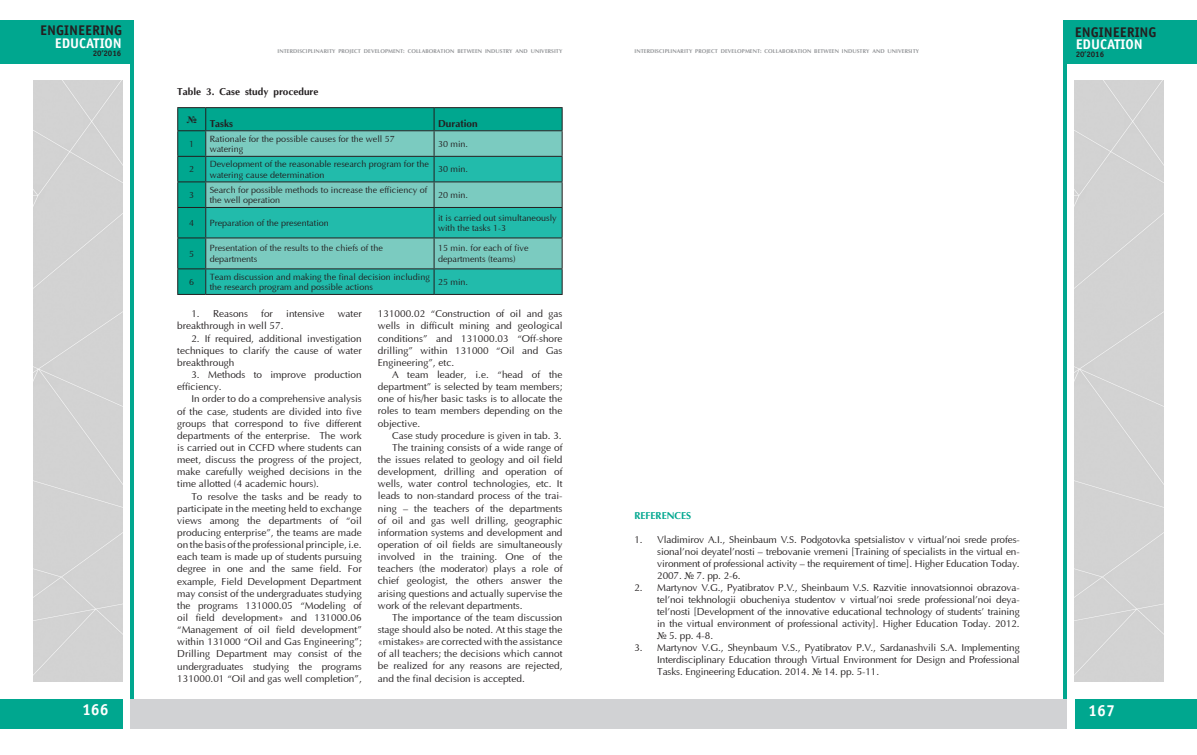
<style>
.page{position:relative;width:1197px;height:755px;background:#fff}
.page>*{position:absolute;margin:0;border:0;box-sizing:border-box;transform-origin:0 0}
.t1{font:700 16px "Officina Sans C";color:#fff}
.t2{font:700 14px "Officina Sans C";color:#231f20}
.t3{font:700 14px "Officina Sans C";color:#fff}
.t4{font:10px/12.1px "Optima";color:#231f20;text-align:justify}
.t5{font:700 10px "AG Optima";color:#231f20}
.t6{font:700 10px "AG Optima";color:#00a78f}
.t7{font:700 9.7px "Times New Roman";color:#231f20}
.t8{font:9px/10.8px "Optima";color:#231f20}
.t9{font:700 8px "Officina Sans C";color:#231f20}
.t10{font:700 5.5px "AG Optima";letter-spacing:.01em;color:#939598}
.s1{font-family:"Times New Roman"}
</style>
<div class="page">
<div style="left:1063px;top:20px;width:133px;height:43px;background:#00a78f"></div>
<div style="left:1074px;top:698px;width:122px;height:30px;background:#00a78f"></div>
<div style="left:0;top:698px;width:122px;height:30px;background:#00a78f"></div>
<div style="left:0;top:20px;width:133px;height:43px;background:#00a78f"></div>
<hr style="left:1063px;top:45px;width:3px;height:653px;background:#00a78f">
<hr style="left:130px;top:45px;width:3px;height:653px;background:#00a78f">
<div style="left:33px;top:80px;width:89px;height:601px;background:#d3d3d3"></div>
<div style="left:130px;top:698px;width:468px;height:30px;background:#d1d2d4"></div>
<div style="left:598px;top:698px;width:468px;height:30px;background:#d1d2d4"></div>
<div style="left:1074px;top:80px;width:89px;height:601px;background:#d3d3d3"></div>
<div style="left:178px;top:108px;width:383px;height:160px;background:#00a78f"></div>
<svg style="left:206px;top:131px;width:355px;height:25px;fill:#7bcbc0"></svg>
<svg style="left:206px;top:157px;width:355px;height:137px;fill:#22bbab"></svg>
<hr style="left:206px;top:107px;width:228px;height:1px;background:#231f20">
<hr style="left:434px;top:107px;width:128px;height:1px;background:#231f20">
<hr style="left:206px;top:130px;width:228px;height:1px;background:#231f20">
<hr style="left:434px;top:130px;width:128px;height:1px;background:#231f20">
<hr style="left:206px;top:156px;width:228px;height:1px;background:#231f20">
<hr style="left:434px;top:156px;width:128px;height:1px;background:#231f20">
<hr style="left:206px;top:181px;width:228px;height:1px;background:#231f20">
<hr style="left:434px;top:181px;width:128px;height:1px;background:#231f20">
<hr style="left:206px;top:207px;width:228px;height:1px;background:#231f20">
<hr style="left:434px;top:207px;width:128px;height:1px;background:#231f20">
<svg style="left:433px;top:108px;width:1px;height:129px"></svg>
<svg style="left:561px;top:108px;width:1px;height:129px"></svg>
<svg style="left:177px;top:107px;width:29px;height:131px"></svg>
<hr style="left:177px;top:238px;width:1px;height:30px;background:#231f20">
<hr style="left:206px;top:237px;width:228px;height:1px;background:#231f20">
<hr style="left:205px;top:238px;width:1px;height:30px;background:#231f20">
<hr style="left:434px;top:237px;width:128px;height:1px;background:#231f20">
<hr style="left:433px;top:238px;width:1px;height:30px;background:#231f20">
<hr style="left:561px;top:238px;width:1px;height:30px;background:#231f20">
<hr style="left:206px;top:268px;width:228px;height:1px;background:#231f20">
<hr style="left:434px;top:268px;width:128px;height:1px;background:#231f20">
<svg style="left:433px;top:269px;width:1px;height:25px"></svg>
<svg style="left:561px;top:269px;width:1px;height:25px"></svg>
<svg style="left:177px;top:268px;width:29px;height:27px"></svg>
<hr style="left:206px;top:294px;width:228px;height:1px;background:#231f20">
<hr style="left:434px;top:294px;width:128px;height:1px;background:#231f20">
<h2 class="t2" style="left:40px;top:23px;width:83px">ENGINEERING</h2>
<h2 class="t2" style="left:1074px;top:24px;width:83px">ENGINEERING</h2>
<h2 class="t3" style="left:55px;top:35px;width:69px">EDUCATION</h2>
<h2 class="t3" style="left:1075px;top:36px;width:69px">EDUCATION</h2>
<p class="t9" style="left:93px;top:49px;width:30px">20’2016</p>
<p class="t10" style="left:277px;top:48px;width:286px">INTERDISCIPLINARITY PROJECT DEVELOPMENT: COLLABORATION BETWEEN INDUSTRY AND UNIVERSITY</p>
<p class="t10" style="left:634px;top:48px;width:286px">INTERDISCIPLINARITY PROJECT DEVELOPMENT: COLLABORATION BETWEEN INDUSTRY AND UNIVERSITY</p>
<p class="t9" style="left:1075px;top:49px;width:30px">20’2016</p>
<p class="t5" style="left:177px;top:86px;width:143px">Table 3. Case study procedure</p>
<p class="t7" style="left:187px;top:112px;width:12px">№</p>
<p class="t5" style="left:210px;top:118px;width:25px">Tasks</p>
<p class="t5" style="left:438px;top:118px;width:41px">Duration</p>
<p class="t8" style="left:189px;top:139px;width:7px">1</p>
<p class="t8" style="left:210px;top:133px;width:187px">Rationale for the possible causes for the well 57 watering</p>
<p class="t8" style="left:438px;top:139px;width:32px">30 min.</p>
<p class="t8" style="left:189px;top:164px;width:7px">2</p>
<p class="t8" style="left:210px;top:159px;width:221px">Development of the reasonable research program for the watering cause determination</p>
<p class="t8" style="left:438px;top:164px;width:32px">30 min.</p>
<p class="t8" style="left:189px;top:190px;width:7px">3</p>
<p class="t8" style="left:210px;top:184px;width:219px">Search for possible methods to increase the efficiency of the well operation</p>
<p class="t8" style="left:438px;top:190px;width:32px">20 min.</p>
<p class="t8" style="left:189px;top:218px;width:7px">4</p>
<p class="t8" style="left:210px;top:218px;width:121px">Preparation of the presentation</p>
<p class="t8" style="left:438px;top:212px;width:120px">it is carried out simultaneously with the tasks 1-3</p>
<p class="t8" style="left:189px;top:248px;width:7px">5</p>
<p class="t8" style="left:210px;top:243px;width:175px">Presentation of the results to the chiefs of the departments</p>
<p class="t8" style="left:438px;top:243px;width:92px">15 min. for each of five departments (teams)</p>
<p class="t8" style="left:189px;top:277px;width:7px">6</p>
<p class="t8" style="left:210px;top:271px;width:222px">Team discussion and making the final decision including the research program and possible actions</p>
<p class="t8" style="left:438px;top:277px;width:32px">25 min.</p>
<p class="t4" style="left:191px;top:308px;width:58px">1. Reasons</p>
<p class="t4" style="left:261px;top:308px;width:13px">for</p>
<p class="t4" style="left:286px;top:308px;width:40px">intensive</p>
<p class="t4" style="left:338px;top:308px;width:25px">water</p>
<p class="t4" style="left:177px;top:320px;width:108px">breakthrough in well 57.</p>
<p class="t4" style="left:177px;top:332px;width:186px;text-indent:14px">2. If required, additional investigation techniques to clarify the cause of water breakthrough</p>
<p class="t4" style="left:177px;top:369px;width:186px;text-indent:14px">3. Methods to improve production efficiency.</p>
<p class="t4" style="left:177px;top:393px;width:186px;text-indent:14px">In order to do a comprehensive analysis of the case, students are divided into five groups that correspond to five different departments of the enterprise. The work is carried out in CCFD where students can meet, discuss the progress of the project, make carefully weighed decisions in the time allotted (4 academic hours).</p>
<p class="t4" style="left:177px;top:490px;width:186px;text-indent:14px">To resolve the tasks and be ready to participate in the meeting held to exchange views among the departments of “oil producing enterprise”, the teams are made on the basis of the professional principle, i.e. each team is made up of students pursuing degree in one and the same field. For example, Field Development Department may consist of the undergraduates studying the programs 131000.05 “Modeling of oil field development» and 131000.06 “Management of oil field development” within 131000 “Oil and Gas Engineering”; Drilling Department may consist of the undergraduates studying the programs 131000.01 “Oil and gas well completion”,</p>
<p class="t4" style="left:378px;top:308px;width:186px">131000.02 “Construction of oil and gas wells in difficult mining and geological conditions” and 131000.03 “Off-shore drilling” within 131000 “Oil and Gas Engineering”, etc.</p>
<p class="t4" style="left:378px;top:369px;width:186px;text-indent:14px">A team leader, i.e. “head of the department” is selected by team members; one of his/her basic tasks is to allocate the roles to team members depending on the objective.</p>
<p class="t4" style="left:392px;top:429px;width:171px">Case study procedure is given in tab. 3.</p>
<p class="t4" style="left:392px;top:441px;width:172px">The training consists of a wide range of</p>
<p class="t4" style="left:378px;top:453px;width:186px">the issues related to geology and oil field</p>
<p class="t4" style="left:378px;top:466px;width:186px">development, drilling and operation of</p>
<p class="t4" style="left:378px;top:478px;width:186px">wells, water control technologies, etc. It</p>
<p class="t4" style="left:378px;top:490px;width:186px">leads to non-standard process of the trai-</p>
<p class="t4" style="left:378px;top:502px;width:186px">ning – the teachers of the departments</p>
<p class="t4" style="left:378px;top:514px;width:186px">of oil and gas well drilling, geographic</p>
<p class="t4" style="left:378px;top:526px;width:186px">information systems and development and</p>
<p class="t4" style="left:378px;top:538px;width:186px">operation of oil fields are simultaneously</p>
<p class="t4" style="left:378px;top:550px;width:186px">involved in the training. One of the</p>
<p class="t4" style="left:378px;top:563px;width:186px">teachers (the moderator) plays a role of</p>
<p class="t4" style="left:378px;top:575px;width:186px">chief geologist, the others answer the</p>
<p class="t4" style="left:378px;top:587px;width:186px">arising questions and actually supervise the</p>
<p class="t4" style="left:378px;top:599px;width:146px">work of the relevant departments.</p>
<p class="t4" style="left:392px;top:611px;width:172px">The importance of the team discussion</p>
<p class="t4" style="left:378px;top:623px;width:186px">stage should also be noted. At this stage the</p>
<p class="t4" style="left:378px;top:635px;width:186px">«mistakes» are corrected with the assistance</p>
<p class="t4" style="left:378px;top:647px;width:186px">of all teachers; the decisions which cannot</p>
<p class="t4" style="left:378px;top:660px;width:186px">be realized for any reasons are rejected,</p>
<p class="t4" style="left:378px;top:672px;width:148px">and the final decision is accepted.</p>
<p class="t6" style="left:634px;top:509px;width:58px">REFERENCES</p>
<p class="t4" style="left:657px;top:533px;width:364px;text-indent:-23px">1. Vladimirov A.I., Sheinbaum V.S. Podgotovka spetsialistov v virtual’noi srede profes&shy;sional’noi deyatel’nosti – trebovanie vremeni [Training of specialists in the virtual en&shy;vironment of professional activity – the requirement of time]. Higher Education Today.<br>2007. <span class="s1">№</span> 7. pp. 2-6.</p>
<p class="t4" style="left:657px;top:581px;width:364px;text-indent:-23px">2. Martynov V.G., Pyatibratov P.V., Sheinbaum V.S. Razvitie innovatsionnoi obrazova&shy;tel’noi tekhnologii obucheniya studentov v virtual’noi srede professional’noi deya&shy;tel’nosti [Development of the innovative educational technology of students’ training in the virtual environment of professional activity]. Higher Education Today. 2012. <span class="s1">№</span> 5. pp. 4-8.</p>
<p class="t4" style="left:657px;top:641px;width:364px;text-indent:-23px">3. Martynov V.G., Sheynbaum V.S., Pyatibratov P.V., Sardanashvili S.А. Implementing Interdisciplinary Education through Virtual Environment for Design and Professional Tasks. Engineering Education. 2014. <span class="s1">№</span> 14. pp. 5-11.</p>
<h1 class="t1" style="left:82px;top:700px;width:28px">166</h1>
<h1 class="t1" style="left:1088px;top:700px;width:28px">167</h1>
</div>
